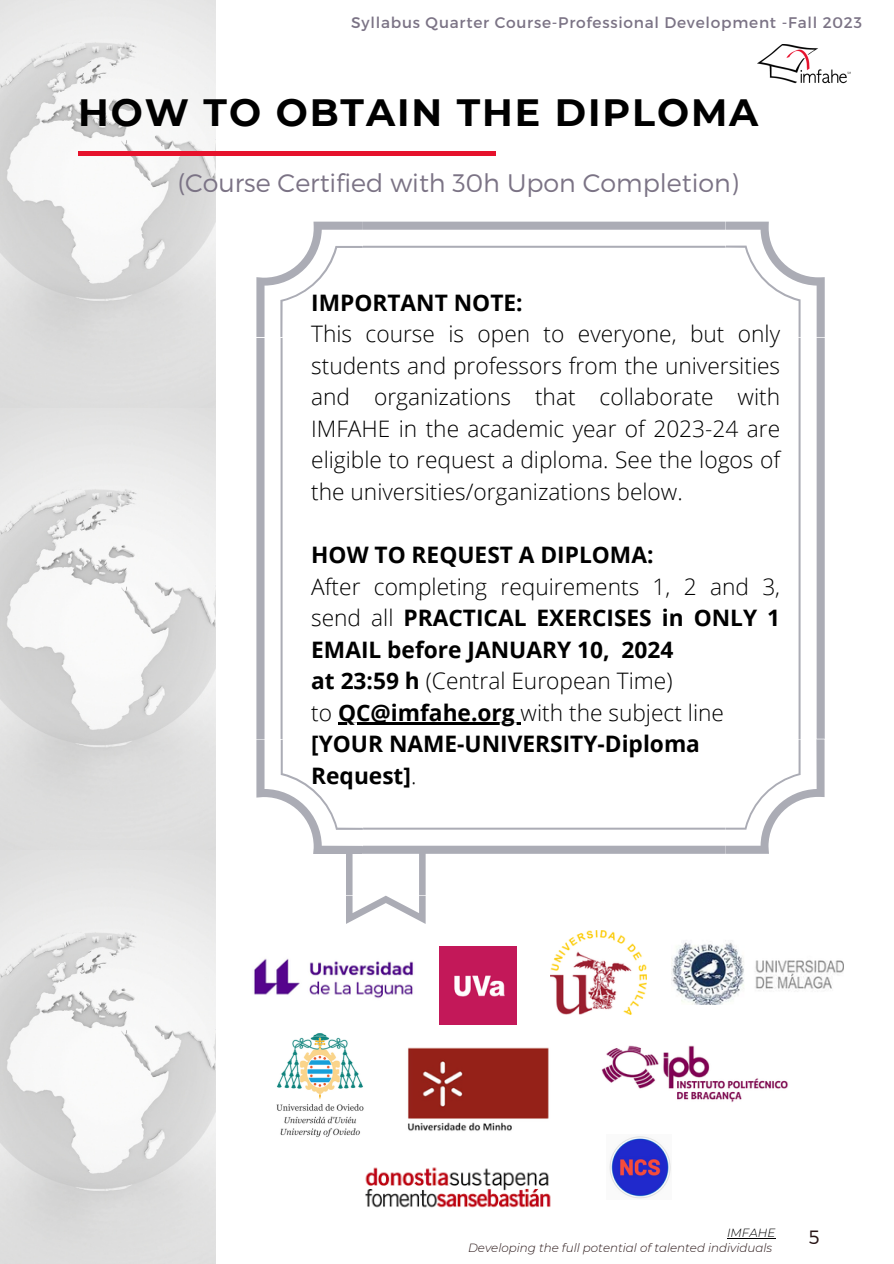
<style>
.page{position:relative;width:894px;height:1264px;background:#fff}
.page>*{position:absolute;margin:0;border:0;box-sizing:border-box;transform-origin:0 0}
.t1{font:700 37.95px "Montserrat";letter-spacing:.05em;color:#000}
.t2{font:300 25.35px "Montserrat";color:#7b7385}
.t3{font:300 22.65px/31.5px "Open Sans";color:#000;text-align:justify}
.t4{font:700 22.65px/31.5px "Open Sans";color:#000;text-align:justify}
.t5{font:300 19.2px "Montserrat";color:#281516}
.t6{font:15.3px "Montserrat";letter-spacing:.05em;color:#7b7385}
.t7{font:italic 300 11.85px "Montserrat";color:#281516}
.t8{font:italic 300 11.85px "Montserrat";color:#000}
.s1{font-weight:300}
.s2{font-weight:700}
</style>
<div class="page">
<img style="left:0;top:0;width:215px;height:850px">
<img style="left:0;top:850px;width:215px;height:413px">
<img style="left:757px;top:44px;width:93px;height:40px">
<div style="left:78px;top:151px;width:418px;height:5px;background:#e6122c"></div>
<svg style="left:256px;top:222px;width:568px;height:631px"></svg>
<svg style="left:346px;top:846px;width:79px;height:78px"></svg>
<hr style="left:338px;top:722px;width:182px;height:3px;background:#000">
<hr style="left:726px;top:1237px;width:49px;height:1px;background:#000">
<img style="left:609px;top:1136px;width:62px;height:63px">
<img style="left:550px;top:930px;width:96px;height:84px">
<img style="left:254px;top:958px;width:193px;height:67px">
<img style="left:439px;top:946px;width:77px;height:77px">
<img style="left:671px;top:940px;width:171px;height:64px">
<img style="left:276px;top:1033px;width:88px;height:104px">
<img style="left:407px;top:1047px;width:142px;height:84px">
<img style="left:601px;top:1045px;width:187px;height:57px">
<img style="left:365px;top:1167px;width:186px;height:41px">
<p class="t6" style="left:351px;top:13px;width:512px">Syllabus Quarter Course-Professional Development -Fall 2023</p>
<p class="t1" style="left:78px;top:90px;width:681px">HOW TO OBTAIN THE DIPLOMA</p>
<p class="t2" style="left:177px;top:166px;width:562px">(Course Certified with 30h Upon Completion)</p>
<p class="t4" style="left:311px;top:286px;width:213px">IMPORTANT NOTE:</p>
<p class="t3" style="left:311px;top:318px;width:470px">This course is open to everyone, but only students and professors from the universities and organizations that collaborate with IMFAHE in the academic year of 2023-24 are eligible to request a diploma. See the logos of the universities/organizations below.</p>
<p class="t4" style="left:311px;top:538px;width:344px">HOW TO REQUEST A DIPLOMA:</p>
<p class="t4" style="left:311px;top:570px;width:470px"><span class="s1">After completing requirements 1, 2 and 3, send all</span> PRACTICAL EXERCISES in ONLY 1<br>EMAIL before JANUARY 10, 2024</p>
<p class="t3" style="left:311px;top:664px;width:363px"><span class="s2">at 23:59 h</span> (Central European Time)</p>
<p class="t3" style="left:311px;top:696px;width:414px">to <span class="s2">QC@imfahe.org</span> with the subject line</p>
<p class="t4" style="left:311px;top:727px;width:390px">[YOUR NAME-UNIVERSITY-Diploma<br>Request]<span class="s1">.</span></p>
<p class="t8" style="left:726px;top:1225px;width:50px">IMFAHE</p>
<p class="t7" style="left:468px;top:1239px;width:305px">Developing the full potential of talented individuals</p>
<p class="t5" style="left:808px;top:1224px;width:12px">5</p>
</div>
